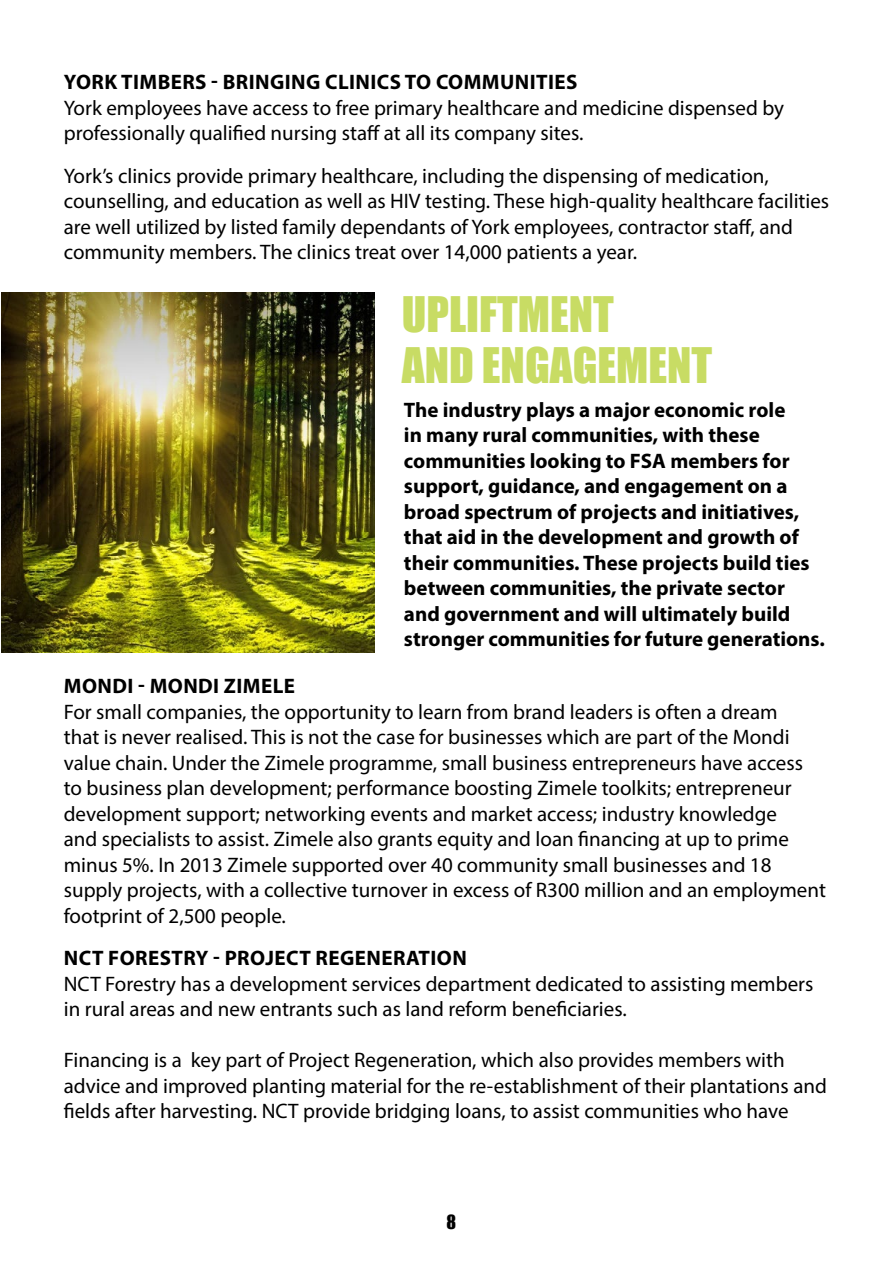
<style>
.page{position:relative;width:893px;height:1263px;background:#fff}
.page>*{position:absolute;margin:0;border:0;box-sizing:border-box;transform-origin:0 0}
.t1{font:45px/51px "Impact";color:#c8dc64}
.t2{font:21px/25.5px "Myriad Pro";color:#000}
.t3{font:700 21px/25.5px "Myriad Pro";color:#000}
.t4{font:700 21px "Myriad Pro";letter-spacing:.02em;color:#000}
.t5{font:18px "Impact";color:#000}
</style>
<div class="page">
<img style="left:1px;top:292px;width:373px;height:361px">
<p class="t3" style="left:64px;top:69px;width:82px">York Timbe</p>
<p class="t4" style="left:182px;top:69px;width:178px">rs - Bringing Clinics</p>
<p class="t3" style="left:405px;top:69px;width:121px">to Comm unities</p>
<p class="t2" style="left:64px;top:95px;width:722px">York employees have access to free primary healthcare and medicine dispensed by professionally qualified nursing staff at all its company sites.</p>
<p class="t2" style="left:64px;top:163px;width:767px">York’s clinics provide primary healthcare, including the dispensing of medication, counselling, and education as well as HIV testing. These high-quality healthcare facilities are well utilized by listed family dependants of York employees, contractor staff, and community members. The clinics treat over 14,000 patients a year.</p>
<h1 class="t1" style="left:402px;top:287px;width:312px">UPLIFTMENT<br>AND ENGAGEMENT</h1>
<p class="t3" style="left:404px;top:396px;width:422px">The industry plays a major economic role<br>in many rural communities, with these communities looking to FSA members for support, guidance, and engagement on a broad spectrum of projects and initiatives, that aid in the development and growth of their communities. These projects build ties between communities, the private sector and government and will ultimately build stronger communities for future generations.</p>
<p class="t3" style="left:64px;top:673px;width:46px">Mondi</p>
<p class="t3" style="left:138px;top:673px;width:58px">- Mondi</p>
<p class="t3" style="left:224px;top:673px;width:70px">Zimele</p>
<p class="t2" style="left:64px;top:698px;width:764px">For small companies, the opportunity to learn from brand leaders is often a dream<br>that is never realised. This is not the case for businesses which are part of the Mondi value chain. Under the Zimele programme, small business entrepreneurs have access to business plan development; performance boosting Zimele toolkits; entrepreneur development support; networking events and market access; industry knowledge<br>and specialists to assist. Zimele also grants equity and loan financing at up to prime minus 5%. In 2013 Zimele supported over 40 community small businesses and 18 supply projects, with a collective turnover in excess of R300 million and an employment footprint of 2,500 people.</p>
<p class="t4" style="left:64px;top:944px;width:224px">NCT Forestry - Project</p>
<p class="t3" style="left:316px;top:945px;width:53px">Regene</p>
<p class="t3" style="left:393px;top:945px;width:73px">ration</p>
<p class="t2" style="left:64px;top:971px;width:751px">NCT Forestry has a development services department dedicated to assisting members in rural areas and new entrants such as land reform beneficiaries.</p>
<p class="t2" style="left:64px;top:1047px;width:765px">Financing is a key part of Project Regeneration, which also provides members with advice and improved planting material for the re-establishment of their plantations and fields after harvesting. NCT provide bridging loans, to assist communities who have</p>
<p class="t5" style="left:446px;top:1208px;width:11px">8</p>
</div>
